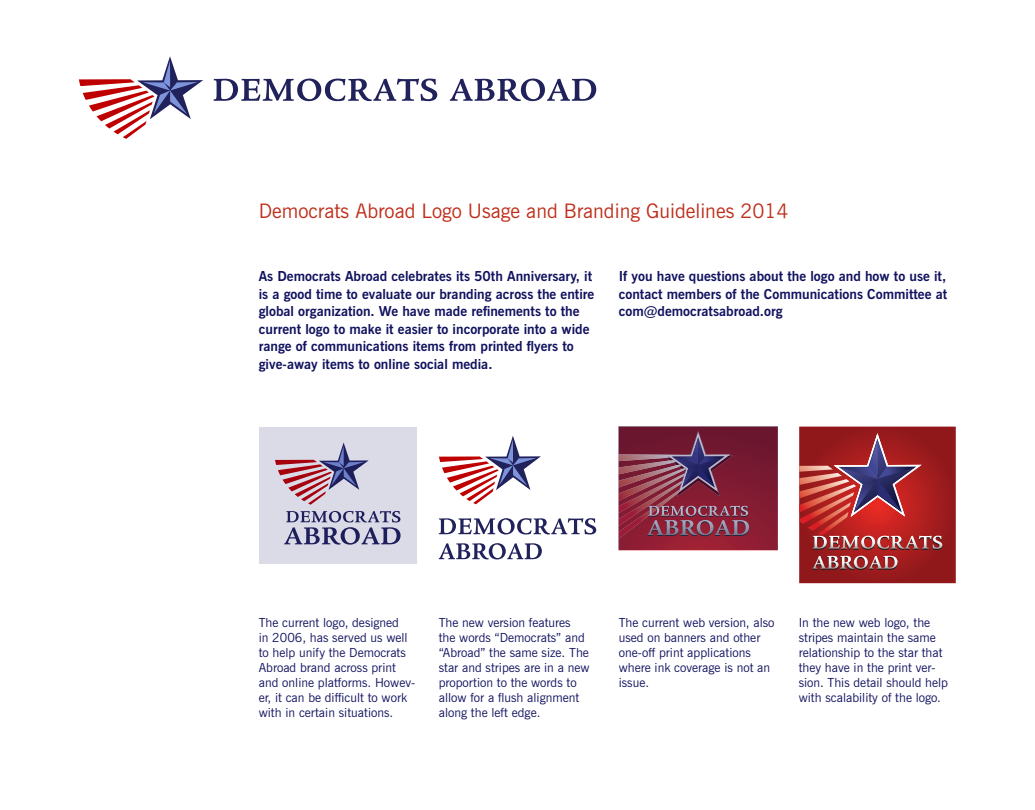
<style>
.page{position:relative;width:1035px;height:810px;background:#fff}
.page>*{position:absolute;margin:0;border:0;box-sizing:border-box;transform-origin:0 0}
.headline{font:20px "News Gothic BT";color:#c02d19}
.subhead_1{font:700 13.75px/17.5px "News Gothic BT";color:#11125f}
.subhead_1-2{font:12.5px/15px "News Gothic BT";color:#11125f}
</style>
<div class="page">
<svg style="left:214px;top:79px;width:223px;height:22px"></svg>
<svg style="left:450px;top:79px;width:146px;height:22px"></svg>
<svg style="left:79px;top:56px;width:124px;height:83px"></svg>
<svg style="left:439px;top:518px;width:157px;height:16px"></svg>
<svg style="left:439px;top:543px;width:103px;height:16px"></svg>
<svg style="left:439px;top:436px;width:102px;height:68px"></svg>
<svg style="left:799px;top:427px;width:157px;height:156px;background:#a13237"></svg>
<svg style="left:259px;top:427px;width:158px;height:136px;background:#c8c1d2"></svg>
<svg style="left:619px;top:427px;width:159px;height:123px;background:#802c44"></svg>
<p class="headline" style="left:259px;top:199px;width:531px">Democrats Abroad Logo Usage and Branding Guidelines 2014</p>
<p class="subhead_1" style="left:259px;top:267px;width:337px">As Democrats Abroad celebrates its 50th Anniversary, it is a good time to evaluate our branding across the entire global organization. We have made refinements to the current logo to make it easier to incorporate into a wide range of communications items from printed flyers to give-away items to online social media.</p>
<p class="subhead_1" style="left:619px;top:267px;width:330px">If you have questions about the logo and how to use it, contact members of the Communications Committee at</p>
<p class="subhead_1" style="left:619px;top:302px;width:165px">com@democratsabroad.org</p>
<p class="subhead_1-2" style="left:259px;top:615px;width:158px">The current logo, designed<br>in 2006, has served us well to help unify the Democrats<br>Abroad brand across print and online platforms. Howev&shy;er, it can be difficult to work with in certain situations.</p>
<p class="subhead_1-2" style="left:439px;top:615px;width:152px">The new version features the words “Democrats” and “Abroad” the same size. The star and stripes are in a new proportion to the words to allow for a flush alignment along the left edge.</p>
<p class="subhead_1-2" style="left:619px;top:615px;width:157px">The current web version, also used on banners and other one-off print applications where ink coverage is not an issue.</p>
<p class="subhead_1-2" style="left:799px;top:615px;width:151px">In the new web logo, the stripes maintain the same relationship to the star that they have in the print ver&shy;sion. This detail should help with scalability of the logo.</p>
</div>
